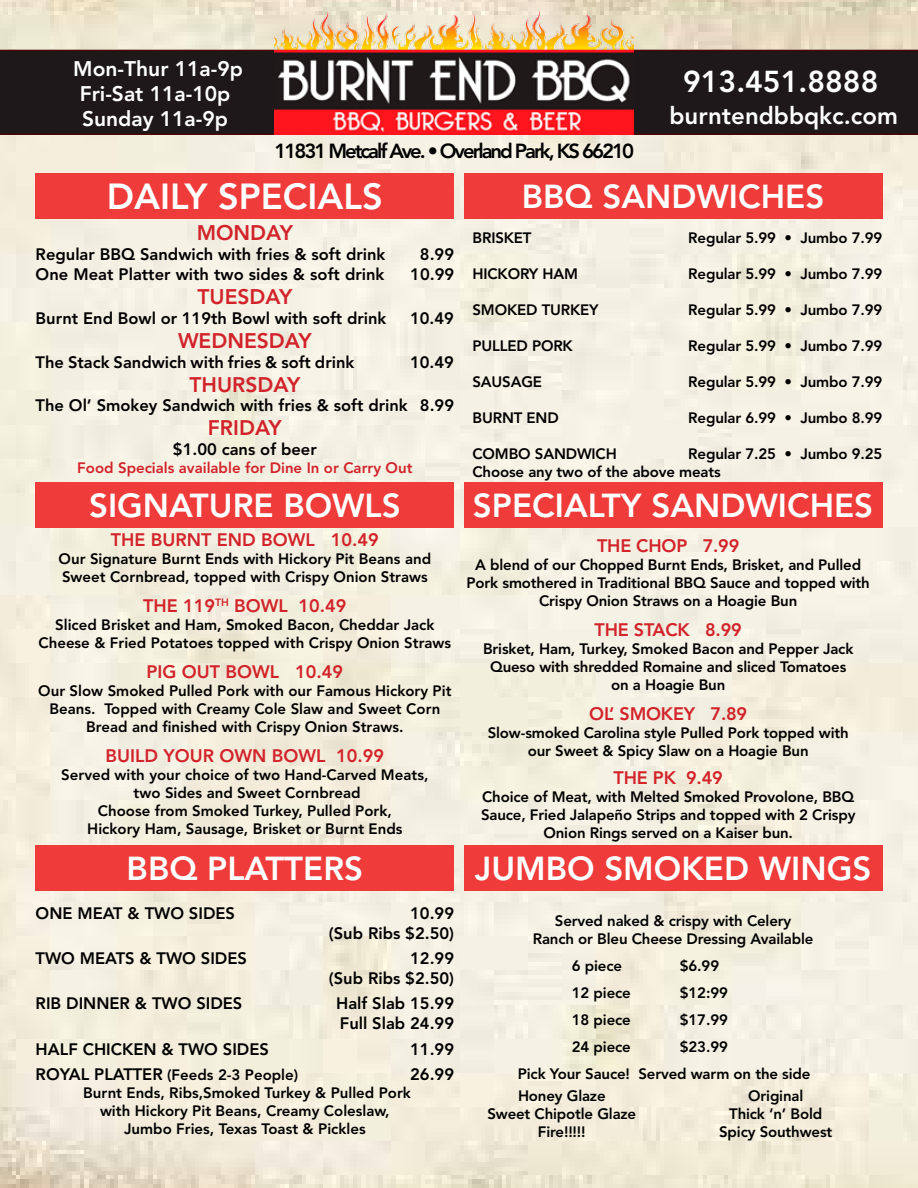
<style>
.page{position:relative;width:918px;height:1188px;background:#fff}
.page>*{position:absolute;margin:0;border:0;box-sizing:border-box;transform-origin:0 0}
.t1{font:800 36px "Avenir LT Std";color:#fff}
.t2{font:800 33px "Avenir LT Std";color:#fff}
.t3{font:800 30px "Avenir LT Std";color:#fff}
.t4{font:800 24px "Avenir LT Std";color:#fff}
.t5{font:800 21px/25.2px "Avenir LT Std";color:#fff;text-align:center}
.t6{font:800 21px "Avenir LT Std";color:#d2232a}
.t7{font:800 20.25px "Avenir LT Std";letter-spacing:-.1em;color:#000}
.t8{font:800 18px "Avenir LT Std";color:#d2232a}
.t9{font:800 16.5px/19.8px "Avenir LT Std";color:#000;text-align:right}
.t10{font:800 15px/18px "Avenir LT Std";letter-spacing:-.01em;color:#000;text-align:center}
.t11{font:800 15px/18px "Avenir LT Std";letter-spacing:-.01em;color:#000101;text-align:center}
.t12{font:800 15px "Avenir LT Std";color:#d2232a}
.s1{font-size:16.5px}
</style>
<div class="page">
<img style="left:0;top:0;width:918px;height:1188px">
<div style="left:0;top:50px;width:918px;height:85px;background:#1e181a"></div>
<div style="left:464px;top:173px;width:418px;height:45px;background:#ef3b39"></div>
<div style="left:464px;top:482px;width:418px;height:46px;background:#ef3b39"></div>
<div style="left:36px;top:845px;width:418px;height:46px;background:#ef3b39"></div>
<div style="left:36px;top:482px;width:418px;height:46px;background:#ef3b39"></div>
<div style="left:464px;top:845px;width:418px;height:46px;background:#ef3b39"></div>
<div style="left:36px;top:173px;width:418px;height:46px;background:#ef3b39"></div>
<img style="left:275px;top:5px;width:359px;height:129px">
<h3 class="t5" style="left:73px;top:56px;width:171px">Mon-Thur 11a-9p<br>Fri-Sat 11a-10p<br>Sunday 11a-9p</h3>
<h3 class="t7" style="left:275px;top:139px;width:361px">11831 Metcalf Ave. • Overland Park, KS 66210</h3>
<h3 class="t3" style="left:683px;top:64px;width:197px">913.451.8888</h3>
<h3 class="t4" style="left:669px;top:102px;width:230px">burntendbbqkc.com</h3>
<h1 class="t1" style="left:107px;top:176px;width:278px">DAILY SPECIALS</h1>
<h3 class="t6" style="left:197px;top:221px;width:98px">MONDAY</h3>
<p class="t9" style="left:36px;top:245px;width:351px">Regular BBQ Sandwich with fries &amp; soft drink</p>
<p class="t9" style="left:420px;top:245px;width:36px">8.99</p>
<p class="t9" style="left:36px;top:264px;width:350px">One Meat Platter with two sides &amp; soft drink</p>
<p class="t9" style="left:410px;top:264px;width:45px">10.99</p>
<h3 class="t6" style="left:197px;top:284px;width:96px">TUESDAY</h3>
<p class="t9" style="left:36px;top:308px;width:352px">Burnt End Bowl or 119th Bowl with soft drink</p>
<p class="t9" style="left:410px;top:308px;width:45px">10.49</p>
<h3 class="t6" style="left:178px;top:328px;width:135px">WEDNESDAY</h3>
<p class="t9" style="left:36px;top:352px;width:320px">The Stack Sandwich with fries &amp; soft drink</p>
<p class="t9" style="left:410px;top:352px;width:45px">10.49</p>
<h3 class="t6" style="left:189px;top:372px;width:112px">THURSDAY</h3>
<p class="t9" style="left:36px;top:396px;width:420px">The Ol’ Smokey Sandwich with fries &amp; soft drink 8.99</p>
<h3 class="t6" style="left:208px;top:416px;width:75px">FRIDAY</h3>
<p class="t9" style="left:173px;top:440px;width:145px">$1.00 cans of beer</p>
<p class="t12" style="left:77px;top:459px;width:337px">Food Specials available for Dine In or Carry Out</p>
<h2 class="t2" style="left:89px;top:486px;width:313px">SIGNATURE BOWLS</h2>
<p class="t8" style="left:111px;top:530px;width:269px">THE BURNT END BOWL 10.49</p>
<p class="t10" style="left:59px;top:550px;width:374px;text-align:left">Our Signature Burnt Ends with Hickory Pit Beans and<br>Sweet Cornbread, topped with Crispy Onion Straws</p>
<p class="t8" style="left:143px;top:596px;width:205px">THE 119<sup>TH</sup> BOWL 10.49</p>
<p class="t10" style="left:39px;top:616px;width:414px">Sliced Brisket and Ham, Smoked Bacon, Cheddar Jack<br>Cheese &amp; Fried Potatoes topped with Crispy Onion Straws</p>
<p class="t8" style="left:147px;top:662px;width:198px">PIG OUT BOWL 10.49</p>
<p class="t10" style="left:38px;top:682px;width:415px">Our Slow Smoked Pulled Pork with our Famous Hickory Pit<br>Beans. Topped with Creamy Cole Slaw and Sweet Corn<br>Bread and finished with Crispy Onion Straws.</p>
<p class="t8" style="left:106px;top:746px;width:280px">BUILD YOUR OWN BOWL 10.99</p>
<p class="t10" style="left:61px;top:766px;width:369px">Served with your choice of two Hand-Carved Meats, two Sides and Sweet Cornbread<br>Choose from Smoked Turkey, Pulled Pork,<br>Hickory Ham, Sausage, Brisket or Burnt Ends</p>
<h2 class="t2" style="left:127px;top:849px;width:238px">BBQ PLATTERS</h2>
<p class="t9" style="left:36px;top:903px;width:201px">ONE MEAT &amp; TWO SIDES</p>
<p class="t9" style="left:329px;top:903px;width:127px">10.99<br>(Sub Ribs $2.50)</p>
<p class="t9" style="left:36px;top:949px;width:213px">TWO MEATS &amp; TWO SIDES</p>
<p class="t9" style="left:329px;top:949px;width:127px">12.99<br>(Sub Ribs $2.50)</p>
<p class="t9" style="left:36px;top:994px;width:208px">RIB DINNER &amp; TWO SIDES</p>
<p class="t9" style="left:336px;top:994px;width:119px;text-align:left">Half Slab 15.99<br>Full Slab 24.99</p>
<p class="t9" style="left:36px;top:1039px;width:235px">HALF CHICKEN &amp; TWO SIDES</p>
<p class="t9" style="left:410px;top:1039px;width:45px">11.99</p>
<p class="t10" style="left:36px;top:1066px;width:264px"><span class="s1">ROYAL PLATTER</span> (Feeds 2-3 People)</p>
<p class="t9" style="left:410px;top:1065px;width:45px">26.99</p>
<p class="t10" style="left:83px;top:1084px;width:329px">Burnt Ends, Ribs,Smoked Turkey &amp; Pulled Pork with Hickory Pit Beans, Creamy Coleslaw,<br>Jumbo Fries, Texas Toast &amp; Pickles</p>
<h2 class="t2" style="left:522px;top:177px;width:304px">BBQ SANDWICHES</h2>
<p class="t10" style="left:472px;top:229px;width:61px">BRISKET</p>
<p class="t10" style="left:688px;top:229px;width:196px">Regular 5.99 • Jumbo 7.99</p>
<p class="t10" style="left:472px;top:265px;width:107px">HICKORY HAM</p>
<p class="t10" style="left:688px;top:265px;width:196px">Regular 5.99 • Jumbo 7.99</p>
<p class="t10" style="left:472px;top:301px;width:128px">SMOKED TURKEY</p>
<p class="t10" style="left:688px;top:301px;width:196px">Regular 5.99 • Jumbo 7.99</p>
<p class="t10" style="left:472px;top:337px;width:102px">PULLED PORK</p>
<p class="t10" style="left:688px;top:337px;width:196px">Regular 5.99 • Jumbo 7.99</p>
<p class="t10" style="left:472px;top:373px;width:71px">SAUSAGE</p>
<p class="t10" style="left:688px;top:373px;width:196px">Regular 5.99 • Jumbo 7.99</p>
<p class="t10" style="left:472px;top:409px;width:88px">BURNT END</p>
<p class="t10" style="left:688px;top:409px;width:196px">Regular 6.99 • Jumbo 8.99</p>
<p class="t10" style="left:472px;top:445px;width:146px">COMBO SANDWICH</p>
<p class="t10" style="left:472px;top:445px;width:411px;text-align:left;text-indent:216px">Regular 7.25 • Jumbo 9.25<br>Choose any two of the above meats</p>
<h2 class="t2" style="left:473px;top:486px;width:402px">SPECIALTY SANDWICHES</h2>
<p class="t8" style="left:597px;top:535px;width:144px">THE CHOP 7.99</p>
<p class="t10" style="left:467px;top:556px;width:405px">A blend of our Chopped Burnt Ends, Brisket, and Pulled<br>Pork smothered in Traditional BBQ Sauce and topped with<br>Crispy Onion Straws on a Hoagie Bun</p>
<p class="t8" style="left:595px;top:619px;width:149px">THE STACK 8.99</p>
<p class="t10" style="left:483px;top:640px;width:372px">Brisket, Ham, Turkey, Smoked Bacon and Pepper Jack<br>Queso with shredded Romaine and sliced Tomatoes on a Hoagie Bun</p>
<p class="t8" style="left:589px;top:703px;width:160px">OL’ SMOKEY 7.89</p>
<p class="t10" style="left:488px;top:724px;width:362px">Slow-smoked Carolina style Pulled Pork topped with our Sweet &amp; Spicy Slaw on a Hoagie Bun</p>
<p class="t8" style="left:614px;top:768px;width:111px">THE PK 9.49</p>
<p class="t10" style="left:481px;top:788px;width:376px">Choice of Meat, with Melted Smoked Provolone, BBQ<br>Sauce, Fried Jalapeño Strips and topped with 2 Crispy<br>Onion Rings served on a Kaiser bun.</p>
<h2 class="t2" style="left:475px;top:849px;width:398px">JUMBO SMOKED WINGS</h2>
<p class="t11" style="left:533px;top:912px;width:282px">Served naked &amp; crispy with Celery<br>Ranch or Bleu Cheese Dressing Available</p>
<p class="t11" style="left:572px;top:957px;width:52px">6 piece</p>
<p class="t11" style="left:680px;top:957px;width:41px">$6.99</p>
<p class="t11" style="left:572px;top:984px;width:60px">12 piece</p>
<p class="t11" style="left:680px;top:984px;width:50px">$12:99</p>
<p class="t11" style="left:572px;top:1011px;width:60px">18 piece</p>
<p class="t11" style="left:680px;top:1011px;width:50px">$17.99</p>
<p class="t11" style="left:572px;top:1038px;width:60px">24 piece</p>
<p class="t11" style="left:518px;top:1033px;width:294px;line-height:27px;text-align:left;text-indent:162px">$23.99<br>Pick Your Sauce! Served warm on the side</p>
<p class="t11" style="left:487px;top:1087px;width:150px">Honey Glaze<br>Sweet Chipotle Glaze<br>Fire!!!!!</p>
<p class="t11" style="left:719px;top:1087px;width:115px">Original<br>Thick ‘n’ Bold<br>Spicy Southwest</p>
</div>
